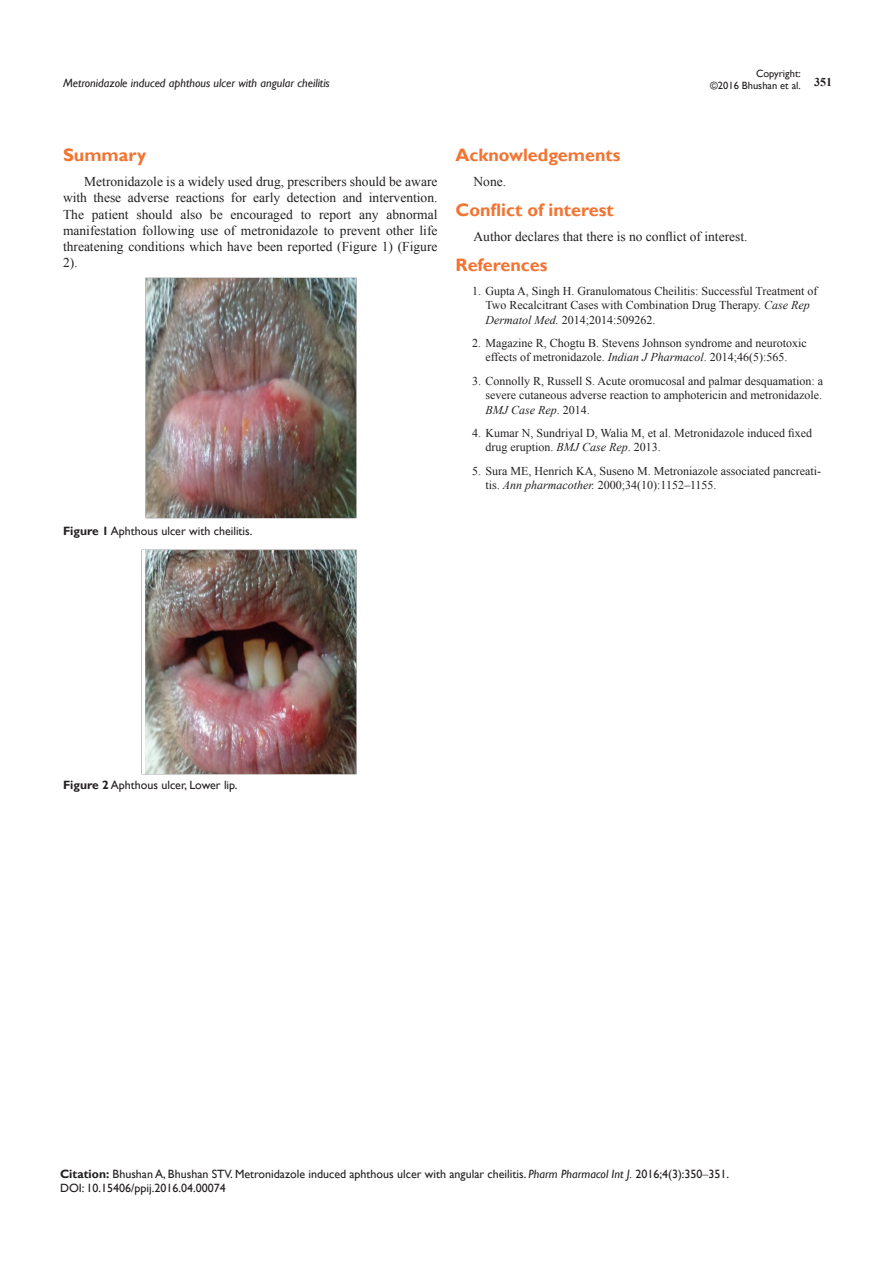
<style>
.page{position:relative;width:893px;height:1263px;background:#fff}
.page>*{position:absolute;margin:0;border:0;box-sizing:border-box;transform-origin:0 0}
.List_Paragraph{font:700 18px "Gill Sans";color:#f37331}
.t1{font:13.5px/16.2px "Times New Roman";color:#231f20;text-align:justify}
.t2{font:12px/14.4px "Times New Roman";color:#231f20}
.Citation{font:12px "Gill Sans";color:#231f20}
.t3{font:italic 12px "Gill Sans";color:#231f20}
.t4{font:700 12px "Times New Roman";color:#231f20}
.t5{font:10.5px/12.6px "Gill Sans";color:#231f20;text-align:right}
.s1{font-weight:700}
.s2{font-style:italic}
.s3{font-family:"Times New Roman"}
</style>
<div class="page">
<img style="left:145px;top:277px;width:211px;height:241px">
<img style="left:142px;top:549px;width:214px;height:225px">
<p class="t5" style="left:710px;top:67px;width:92px">Copyright:<br>©2016 Bhushan et al.</p>
<p class="t3" style="left:63px;top:76px;width:268px">Metronidazole induced aphthous ulcer with angular cheilitis</p>
<p class="t4" style="left:814px;top:73px;width:19px">351</p>
<p class="List_Paragraph" style="left:63px;top:144px;width:85px">Summary</p>
<p class="t1" style="left:63px;top:173px;width:376px;text-indent:21px">Metronidazole is a widely used drug, prescribers should be aware with these adverse reactions for early detection and intervention.<br>The patient should also be encouraged to report any abnormal manifestation following use of metronidazole to prevent other life threatening conditions which have been reported (Figure 1) (Figure 2).</p>
<p class="Citation" style="left:63px;top:524px;width:191px"><span class="s1">Figure 1</span> Aphthous ulcer with cheilitis.</p>
<p class="List_Paragraph" style="left:455px;top:144px;width:166px">Acknowledgements</p>
<p class="t1" style="left:473px;top:173px;width:34px">None.</p>
<p class="List_Paragraph" style="left:455px;top:199px;width:160px">Conflict of interest</p>
<p class="t1" style="left:473px;top:229px;width:276px">Author declares that there is no conflict of interest.</p>
<p class="List_Paragraph" style="left:455px;top:254px;width:94px">References</p>
<p class="t2" style="left:485px;top:283px;width:333px;text-indent:-14px">1. Gupta A, Singh H. Granulomatous Cheilitis: Successful Treatment of<br>Two Recalcitrant Cases with Combination Drug Therapy. <span class="s2">Case Rep<br>Dermatol Med.</span> 2014;2014:509262.</p>
<p class="t2" style="left:472px;top:336px;width:336px;text-align:center">2. Magazine R, Chogtu B. Stevens Johnson syndrome and neurotoxic effects of metronidazole. <span class="s2">Indian J Pharmacol</span>. 2014;46(5):565.</p>
<p class="t2" style="left:485px;top:373px;width:339px;text-align:justify;text-indent:-14px">3. Connolly R, Russell S. Acute oromucosal and palmar desquamation: a severe cutaneous adverse reaction to amphotericin and metronidazole.<br><span class="s2">BMJ Case Rep</span>. 2014.</p>
<p class="t2" style="left:485px;top:426px;width:328px;text-indent:-14px">4. Kumar N, Sundriyal D, Walia M, et al. Metronidazole induced fixed drug eruption. <span class="s2">BMJ Case Rep</span>. 2013.</p>
<p class="t2" style="left:485px;top:463px;width:337px;text-indent:-14px">5. Sura ME, Henrich KA, Suseno M. Metroniazole associated pancreati&shy;tis. <span class="s2">Ann pharmacother.</span> 2000;34(10):1152‒1155.</p>
<p class="Citation" style="left:63px;top:778px;width:176px"><span class="s1">Figure 2</span> Aphthous ulcer, Lower lip.</p>
<p class="Citation" style="left:60px;top:1167px;width:671px"><span class="s1">Citation:</span> Bhushan A, Bhushan STV. Metronidazole induced aphthous ulcer with angular cheilitis. <span class="s2">Pharm Pharmacol Int J.</span> 2016;4(3):350<span class="s3">‒</span>351.</p>
<p class="Citation" style="left:60px;top:1181px;width:167px">DOI: 10.15406/ppij.2016.04.00074</p>
</div>
